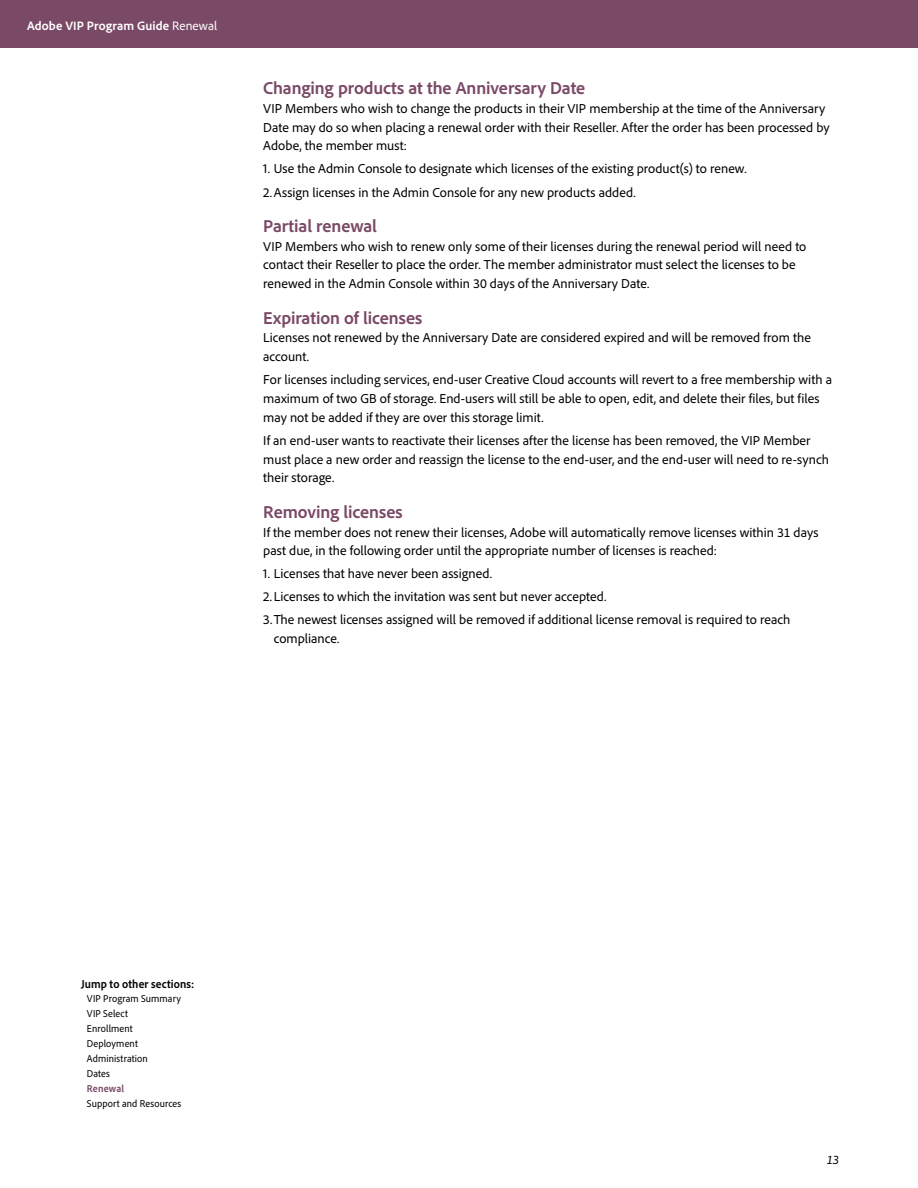
<style>
.page{position:relative;width:918px;height:1188px;background:#fff}
.page>*{position:absolute;margin:0;border:0;box-sizing:border-box;transform-origin:0 0}
.Text__Section_subhea{font:700 18px "Adobe Clean";letter-spacing:-.005em;color:#7a4966}
.Text__Body_first_aft{font:13.5px/18.8px "Adobe Clean";letter-spacing:.005em;color:#000}
.Text__Body_copy{font:13.5px/18.8px "Adobe Clean";letter-spacing:.005em;color:#000}
.Text__Bullet{font:13.5px/18.8px "Adobe Clean";letter-spacing:.005em;color:#000}
.t1{font:700 12.75px "Adobe Clean";letter-spacing:.01em;color:#fff}
.t2{font:italic 12.75px "Adobe Clean";color:#000}
.Sidebar__Header{font:700 semi-condensed 12px "Adobe Clean";letter-spacing:.015em;color:#000}
.Sidebar_Nav_OFF{font:semi-condensed 10.5px "Adobe Clean";letter-spacing:.015em;color:#000}
.Sidebar_Nav_ON{font:700 semi-condensed 10.5px "Adobe Clean";letter-spacing:.015em;color:#7a4966}
.s1{font-weight:400}
</style>
<div class="page">
<div style="left:0;top:0;width:918px;height:47px;background:#7a4966"></div>
<p class="t1" style="left:27px;top:17px;width:192px">Adobe VIP Program Guide <span class="s1">Renewal</span></p>
<p class="Text__Section_subhea" style="left:263px;top:76px;width:324px">Changing products at the Anniversary Date</p>
<p class="Text__Body_first_aft" style="left:263px;top:99px;width:568px">VIP Members who wish to change the products in their VIP membership at the time of the Anniversary<br>Date may do so when placing a renewal order with their Reseller. After the order has been processed by<br>Adobe, the member must:</p>
<p class="Text__Bullet" style="left:263px;top:159px;width:485px">1. Use the Admin Console to designate which licenses of the existing product(s) to renew.</p>
<p class="Text__Bullet" style="left:263px;top:182px;width:374px">2.Assign licenses in the Admin Console for any new products added.</p>
<p class="Text__Section_subhea" style="left:263px;top:214px;width:115px">Partial renewal</p>
<p class="Text__Body_first_aft" style="left:263px;top:236px;width:545px">VIP Members who wish to renew only some of their licenses during the renewal period will need to contact their Reseller to place the order. The member administrator must select the licenses to be renewed in the Admin Console within 30 days of the Anniversary Date.</p>
<p class="Text__Section_subhea" style="left:263px;top:306px;width:161px">Expiration of licenses</p>
<p class="Text__Body_first_aft" style="left:263px;top:328px;width:549px">Licenses not renewed by the Anniversary Date are considered expired and will be removed from the account.</p>
<p class="Text__Body_copy" style="left:263px;top:370px;width:570px">For licenses including services, end-user Creative Cloud accounts will revert to a free membership with a maximum of two GB of storage. End-users will still be able to open, edit, and delete their files, but files may not be added if they are over this storage limit.</p>
<p class="Text__Body_copy" style="left:263px;top:430px;width:567px">If an end-user wants to reactivate their licenses after the license has been removed, the VIP Member must place a new order and reassign the license to the end-user, and the end-user will need to re-synch their storage.</p>
<p class="Text__Section_subhea" style="left:263px;top:500px;width:141px">Removing licenses</p>
<p class="Text__Body_first_aft" style="left:263px;top:522px;width:557px">If the member does not renew their licenses, Adobe will automatically remove licenses within 31 days past due, in the following order until the appropriate number of licenses is reached:</p>
<p class="Text__Bullet" style="left:263px;top:564px;width:230px">1. Licenses that have never been assigned.</p>
<p class="Text__Bullet" style="left:263px;top:587px;width:345px">2.Licenses to which the invitation was sent but never accepted.</p>
<p class="Text__Bullet" style="left:274px;top:610px;width:518px;text-indent:-10px">3.The newest licenses assigned will be removed if additional license removal is required to reach compliance.</p>
<p class="Sidebar__Header" style="left:81px;top:976px;width:115px">Jump to other sections:</p>
<p class="Sidebar_Nav_OFF" style="left:87px;top:992px;width:95px">VIP Program Summary</p>
<p class="Sidebar_Nav_OFF" style="left:87px;top:1007px;width:42px">VIP Select</p>
<p class="Sidebar_Nav_OFF" style="left:87px;top:1022px;width:47px">Enrollment</p>
<p class="Sidebar_Nav_OFF" style="left:87px;top:1037px;width:52px">Deployment</p>
<p class="Sidebar_Nav_OFF" style="left:87px;top:1052px;width:62px">Administration</p>
<p class="Sidebar_Nav_OFF" style="left:87px;top:1067px;width:25px">Dates</p>
<p class="Sidebar_Nav_ON" style="left:87px;top:1082px;width:39px">Renewal</p>
<p class="Sidebar_Nav_OFF" style="left:87px;top:1097px;width:96px">Support and Resources</p>
<p class="t2" style="left:827px;top:1152px;width:14px">13</p>
</div>
